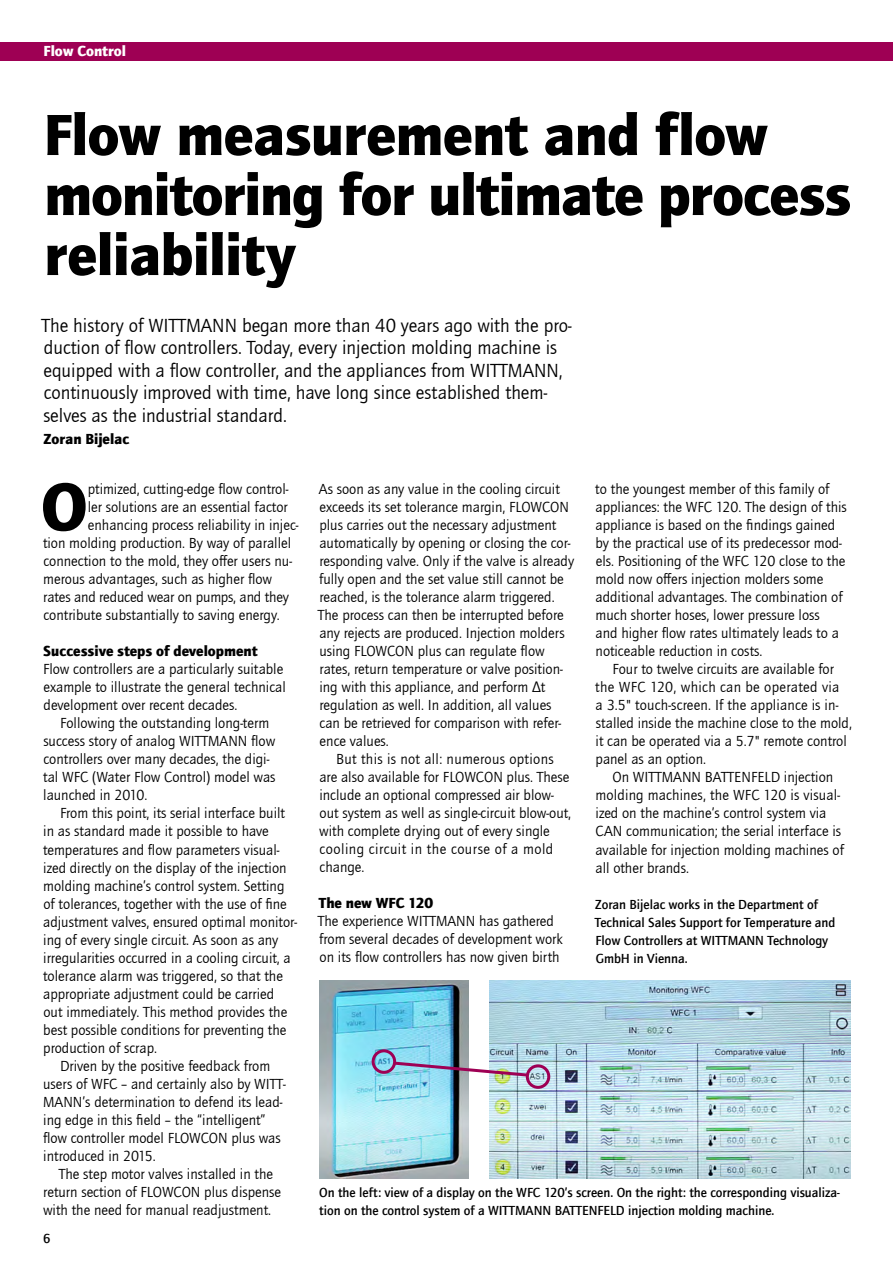
<style>
.page{position:relative;width:893px;height:1263px;background:#fff}
.page>*{position:absolute;margin:0;border:0;box-sizing:border-box;transform-origin:0 0}
.t1{font:900 69px "Quay Sans ITC Com";color:#000}
.t2{font:900 60px/60px "Quay Sans ITC Com";letter-spacing:-.015em;color:#000}
.t3{font:19.5px/22.5px "Quay Sans ITC Com";color:#000}
.t4{font:15px/18px "Quay Sans ITC Com";color:#000}
.t5{font:900 15px "Quay Sans ITC Com";color:#000}
.t6{font:900 15px "Quay Sans ITC Com";color:#fff}
.t7{font:500 13.5px/18px "Quay Sans ITC Com";color:#000}
</style>
<div class="page">
<div style="left:0;top:43px;width:893px;height:18px;background:#9e0054"></div>
<img style="left:490px;top:981px;width:360px;height:198px">
<img style="left:319px;top:981px;width:150px;height:198px">
<div style="left:372px;top:1049px;width:24px;height:25px;border:3px solid #9e0054;border-radius:50%"></div>
<div style="left:526px;top:1064px;width:24px;height:25px;border:3px solid #9e0054;border-radius:50%"></div>
<img style="left:391px;top:1060px;width:141px;height:18px">
<p class="t6" style="left:44px;top:41px;width:84px">Flow Control</p>
<h2 class="t2" style="left:44px;top:103px;width:809px">Flow measurement and flow monitoring for ultimate process reliability</h2>
<p class="t3" style="left:42px;top:314px;width:531px">The history of WITTMANN began more than 40 years ago with the pro&shy;duction of flow controllers. Today, every injection molding machine is equipped with a flow controller, and the appliances from WITTMANN, continuously improved with time, have long since established them&shy;selves as the industrial standard.</p>
<p class="t5" style="left:44px;top:429px;width:87px">Zoran Bijelac</p>
<h1 class="t1" style="left:41px;top:462px;width:48px">O</h1>
<p class="t4" style="left:88px;top:480px;width:202px">ptimized, cutting-edge flow control-</p>
<p class="t4" style="left:88px;top:498px;width:202px">ler solutions are an essential factor</p>
<p class="t4" style="left:88px;top:516px;width:212px">enhancing process reliability in injec-</p>
<p class="t4" style="left:43px;top:534px;width:250px">tion molding production. By way of parallel</p>
<p class="t4" style="left:43px;top:552px;width:250px">connection to the mold, they offer users nu-</p>
<p class="t4" style="left:43px;top:570px;width:230px">merous advantages, such as higher flow</p>
<p class="t4" style="left:43px;top:588px;width:247px">rates and reduced wear on pumps, and they</p>
<p class="t4" style="left:43px;top:606px;width:238px">contribute substantially to saving energy.</p>
<p class="t5" style="left:43px;top:641px;width:216px">Successive steps of development</p>
<p class="t4" style="left:43px;top:660px;width:244px">Flow controllers are a particularly suitable example to illustrate the general technical development over recent decades.</p>
<p class="t4" style="left:43px;top:714px;width:234px;text-indent:17px">Following the outstanding long-term success story of analog WITTMANN flow controllers over many decades, the digi&shy;tal WFC (Water Flow Control) model was launched in 2010.</p>
<p class="t4" style="left:60px;top:804px;width:226px">From this point, its serial interface built</p>
<p class="t4" style="left:43px;top:822px;width:227px">in as standard made it possible to have</p>
<p class="t4" style="left:43px;top:840px;width:238px">temperatures and flow parameters visual-</p>
<p class="t4" style="left:43px;top:858px;width:245px">ized directly on the display of the injection</p>
<p class="t4" style="left:43px;top:876px;width:243px">molding machine’s control system. Setting</p>
<p class="t4" style="left:43px;top:894px;width:245px">of tolerances, together with the use of fine</p>
<p class="t4" style="left:43px;top:912px;width:255px">adjustment valves, ensured optimal monitor-</p>
<p class="t4" style="left:43px;top:930px;width:237px">ing of every single circuit. As soon as any</p>
<p class="t4" style="left:43px;top:948px;width:249px">irregularities occurred in a cooling circuit, a</p>
<p class="t4" style="left:43px;top:966px;width:242px">tolerance alarm was triggered, so that the</p>
<p class="t4" style="left:43px;top:985px;width:232px">appropriate adjustment could be carried</p>
<p class="t4" style="left:43px;top:1003px;width:245px">out immediately. This method provides the</p>
<p class="t4" style="left:43px;top:1021px;width:245px">best possible conditions for preventing the</p>
<p class="t4" style="left:43px;top:1039px;width:115px">production of scrap.</p>
<p class="t4" style="left:60px;top:1057px;width:212px">Driven by the positive feedback from</p>
<p class="t4" style="left:43px;top:1075px;width:244px">users of WFC – and certainly also by WITT-</p>
<p class="t4" style="left:43px;top:1093px;width:241px">MANN’s determination to defend its lead-</p>
<p class="t4" style="left:43px;top:1111px;width:224px">ing edge in this field – the “intelligent”</p>
<p class="t4" style="left:43px;top:1129px;width:239px">flow controller model FLOWCON plus was</p>
<p class="t4" style="left:43px;top:1147px;width:114px">introduced in 2015.</p>
<p class="t4" style="left:59px;top:1165px;width:216px">The step motor valves installed in the</p>
<p class="t4" style="left:43px;top:1183px;width:239px">return section of FLOWCON plus dispense</p>
<p class="t4" style="left:43px;top:1201px;width:230px">with the need for manual readjustment.</p>
<p class="t7" style="left:43px;top:1229px;width:9px">6</p>
<p class="t4" style="left:318px;top:480px;width:258px">As soon as any value in the cooling circuit exceeds its set tolerance margin, FLOWCON plus carries out the necessary adjustment automatically by opening or closing the cor&shy;responding valve. Only if the valve is already fully open and the set value still cannot be reached, is the tolerance alarm triggered.<br>The process can then be interrupted before any rejects are produced. Injection molders using FLOWCON plus can regulate flow rates, return temperature or valve position&shy;ing with this appliance, and perform Δt regulation as well. In addition, all values can be retrieved for comparison with refer&shy;ence values.</p>
<p class="t4" style="left:319px;top:750px;width:253px;text-indent:17px">But this is not all: numerous options are also available for FLOWCON plus. These include an optional compressed air blow&shy;out system as well as single-circuit blow-out, with complete drying out of every single cooling circuit in the course of a mold change.</p>
<p class="t5" style="left:319px;top:894px;width:116px">The new WFC 120</p>
<p class="t4" style="left:318px;top:912px;width:246px">The experience WITTMANN has gathered from several decades of development work on its flow controllers has now given birth</p>
<p class="t4" style="left:595px;top:480px;width:253px">to the youngest member of this family of appliances: the WFC 120. The design of this appliance is based on the findings gained by the practical use of its predecessor mod&shy;els. Positioning of the WFC 120 close to the mold now offers injection molders some additional advantages. The combination of much shorter hoses, lower pressure loss<br>and higher flow rates ultimately leads to a noticeable reduction in costs.</p>
<p class="t4" style="left:595px;top:660px;width:258px;text-indent:17px">Four to twelve circuits are available for the WFC 120, which can be operated via<br>a 3.5" touch-screen. If the appliance is in&shy;stalled inside the machine close to the mold, it can be operated via a 5.7" remote control panel as an option.</p>
<p class="t4" style="left:595px;top:768px;width:250px;text-indent:17px">On WITTMANN BATTENFELD injection molding machines, the WFC 120 is visual&shy;ized on the machine’s control system via CAN communication; the serial interface is available for injection molding machines of all other brands.</p>
<p class="t7" style="left:595px;top:895px;width:242px">Zoran Bijelac works in the Department of Technical Sales Support for Temperature and Flow Controllers at WITTMANN Technology GmbH in Vienna.</p>
<p class="t7" style="left:319px;top:1183px;width:522px">On the left: view of a display on the WFC 120’s screen. On the right: the corresponding visualiza&shy;tion on the control system of a WITTMANN BATTENFELD injection molding machine.</p>
</div>
